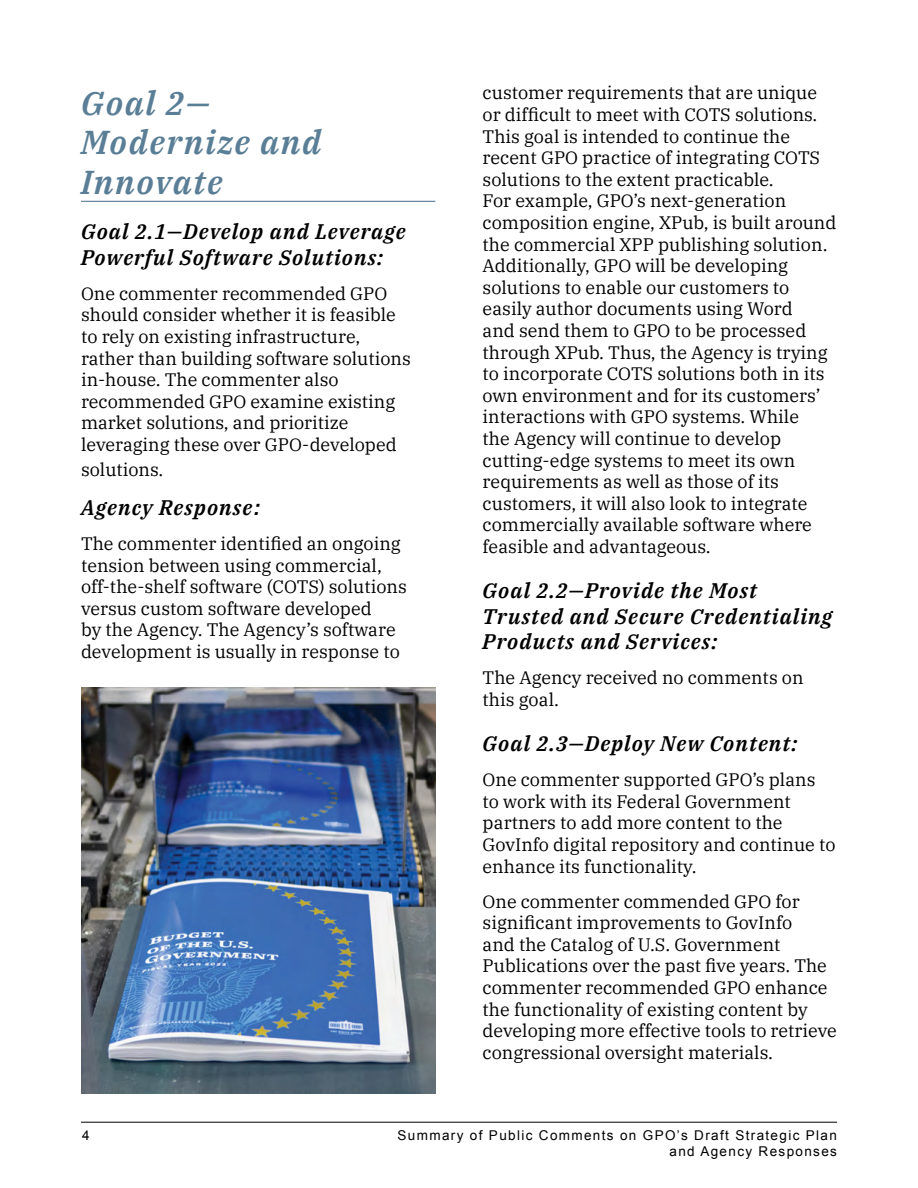
<style>
.page{position:relative;width:918px;height:1188px;background:#fff}
.page>*{position:absolute;margin:0;border:0;box-sizing:border-box;transform-origin:0 0}
.t1{font:italic 600 33px/39.6px "IBM Plex Serif";letter-spacing:.05em;color:#597e96}
.t2{font:italic 600 21px/25.2px "IBM Plex Serif";letter-spacing:.05em;color:#000}
.t3{font:18px/21.6px "IBM Plex Serif";color:#000}
.t4{font:13.5px/16.2px "Arial";letter-spacing:.1em;color:#000;text-align:right}
.s1{font-family:"Arial";font-weight:700}
</style>
<div class="page">
<hr style="left:81px;top:1122px;width:756px;height:1px;background:#000">
<hr style="left:81px;top:201px;width:354px;height:1px;background:#597e96">
<img style="left:81px;top:688px;width:354px;height:406px">
<h1 class="t1" style="left:81px;top:81px;width:242px">Goal 2—<br>Modernize and<br>Innovate</h1>
<p class="t2" style="left:81px;top:218px;width:326px">Goal 2.1—Develop and Leverage<br>Powerful Software Solutions:</p>
<p class="t3" style="left:81px;top:281px;width:331px">One commenter recommended GPO should consider whether it is feasible to rely on existing infrastructure, rather than building software solutions in-house. The commenter also recommended GPO examine existing market solutions, and prioritize leveraging these over GPO-developed</p>
<p class="t3" style="left:81px;top:457px;width:84px">solutions.</p>
<p class="t2" style="left:81px;top:493px;width:181px">Agency Response<span class="s1">:</span></p>
<p class="t3" style="left:81px;top:531px;width:327px">The commenter identified an ongoing tension between using commercial, off-the-shelf software (COTS) solutions versus custom software developed<br>by the Agency. The Agency’s software development is usually in response to</p>
<p class="t3" style="left:483px;top:81px;width:355px">customer requirements that are unique or difficult to meet with COTS solutions.<br>This goal is intended to continue the recent GPO practice of integrating COTS solutions to the extent practicable.<br>For example, GPO’s next-generation composition engine, XPub, is built around the commercial XPP publishing solution.<br>Additionally, GPO will be developing solutions to enable our customers to easily author documents using Word<br>and send them to GPO to be processed through XPub. Thus, the Agency is trying to incorporate COTS solutions both in its own environment and for its customers’ interactions with GPO systems. While<br>the Agency will continue to develop cutting-edge systems to meet its own requirements as well as those of its customers, it will also look to integrate commercially available software where feasible and advantageous.</p>
<p class="t2" style="left:483px;top:577px;width:351px">Goal 2.2—Provide the Most<br>Trusted and Secure Credentialing<br>Products and Services:</p>
<p class="t3" style="left:483px;top:665px;width:322px">The Agency received no comments on this goal.</p>
<p class="t2" style="left:483px;top:729px;width:316px">Goal 2.3—Deploy New Content:</p>
<p class="t3" style="left:483px;top:767px;width:354px">One commenter supported GPO’s plans to work with its Federal Government partners to add more content to the GovInfo digital repository and continue to enhance its functionality.</p>
<p class="t3" style="left:483px;top:889px;width:356px">One commenter commended GPO for significant improvements to GovInfo<br>and the Catalog of U.S. Government Publications over the past five years. The commenter recommended GPO enhance the functionality of existing content by developing more effective tools to retrieve congressional oversight materials.</p>
<p class="t4" style="left:82px;top:1127px;width:9px">4</p>
<p class="t4" style="left:398px;top:1127px;width:441px">Summary of Public Comments on GPO’s Draft Strategic Plan and Agency Responses</p>
</div>
